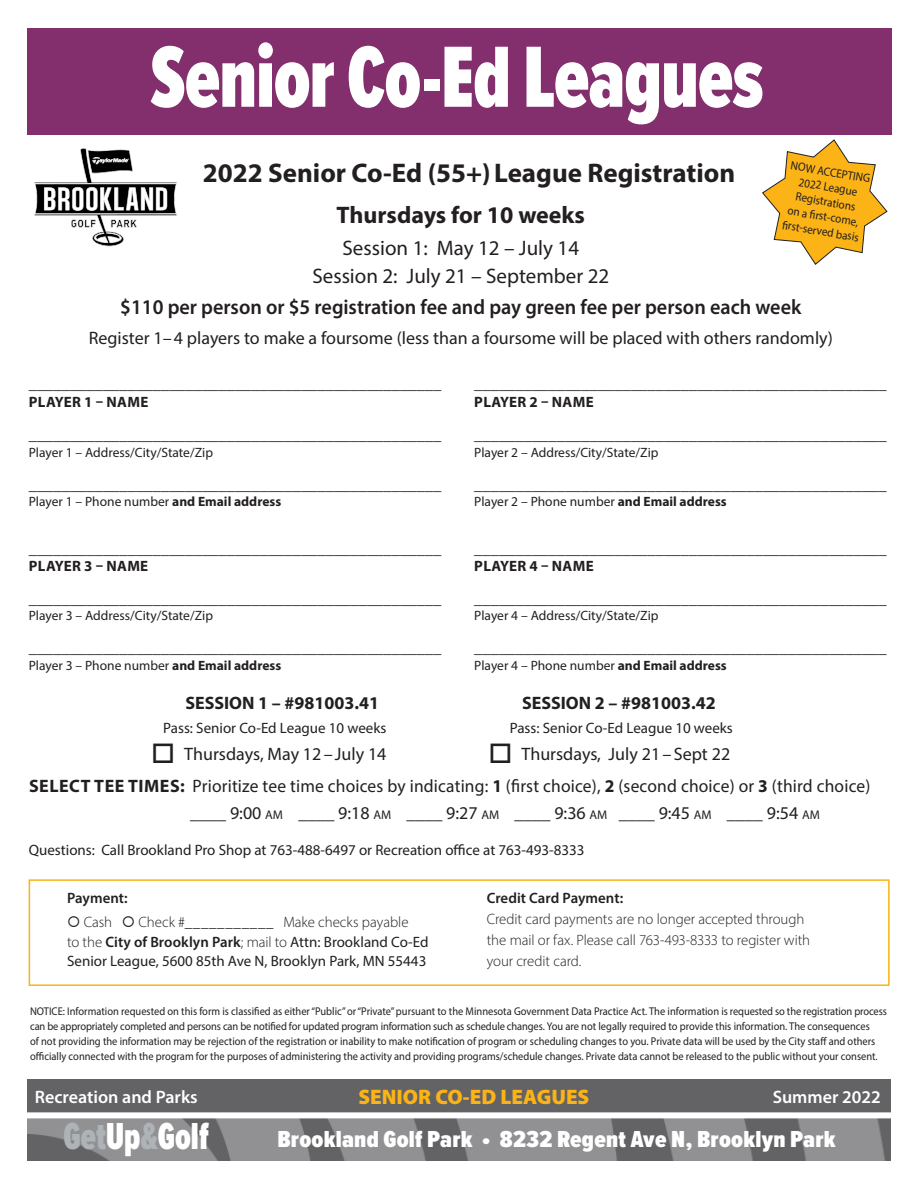
<style>
.page{position:relative;width:918px;height:1188px;background:#fff}
.page>*{position:absolute;margin:0;border:0;box-sizing:border-box;transform-origin:0 0}
.t1{font:900 90px "Proxima Nova Ex Cn";letter-spacing:-.01em;color:#fff;scale:.9 1}
.t2{font:900 39px "Proxima Nova Ex Cn";color:#fff;scale:.9 1}
.t3{font:700 27px "Myriad Pro";color:#231f20}
.t4{font:900 24px "Proxima Nova Ex Cn";letter-spacing:.01em;color:#fff;scale:1.1 1}
.t5{font:700 24px "Myriad Pro";color:#231f20}
.t6{font:600 21px "Myriad Pro";color:#231f20;scale:.96 1}
.t7{font:21px "Myriad Pro";color:#231f20}
.t8{font:900 21px "Myriad Pro";color:#fbb316}
.t9{font:18px "Myriad Pro";color:#231f20}
.t10{font:700 18px "Myriad Pro";color:#231f20}
.t11{font:600 18px "Myriad Pro";color:#fff}
.t12{font:16.5px "Myriad Pro";color:#231f20}
.t13{font:700 16.5px "Myriad Pro";color:#231f20}
.t14{font:15px/19.5px "Myriad Pro";color:#231f20}
.t15{font:300 15px/21px "Myriad Pro";letter-spacing:-.005em;color:#231f20}
.t16{font:700 15px "Myriad Pro";letter-spacing:.02em;color:#231f20}
.t17{font:600 15px "Myriad Pro";color:#231f20}
.t18{font:13.5px "Myriad Pro";color:#231f20}
.t19{font:12px/15px "Myriad Pro";color:#231f20;text-align:center;scale:.93 1}
.t20{font:11.25px/15px "Myriad Pro";color:#231f20;scale:.93 1}
.s1{font-weight:700}
.s2{font-size:12.6px}
.s3{font-weight:300}
.s4{font-weight:600}
.s5{color:#aeb3b8}
</style>
<div class="page">
<div style="left:26px;top:28px;width:866px;height:107px;background:#832e6d"></div>
<div style="left:27px;top:1080px;width:864px;height:81px;background:#636366"></div>
<div style="left:7px;top:1112px;width:889px;height:6px;background:#fff"></div>
<img style="left:27px;top:1118px;width:864px;height:43px">
<img style="left:26px;top:126px;width:151px;height:121px">
<svg style="left:762px;top:139px;width:126px;height:126px"></svg>
<div style="left:29px;top:879px;width:861px;height:107px;background:#fff;border:2px solid #fbb316"></div>
<p class="t1" style="left:150px;top:11px;width:683px">Senior Co-Ed Leagues</p>
<p class="t3" style="left:203px;top:156px;width:534px">2022 Senior Co-Ed (55+)League Registration</p>
<p class="t5" style="left:337px;top:199px;width:250px">Thursdays for 10 weeks</p>
<p class="t7" style="left:343px;top:235px;width:238px">Session 1: May 12 – July 14</p>
<p class="t7" style="left:312px;top:263px;width:298px">Session 2: July 21 – September 22</p>
<p class="t6" style="left:120px;top:293px;width:711px">$110 per person or $5 registration fee and pay green fee per person each week</p>
<p class="t9" style="left:89px;top:326px;width:746px">Register 1–4 players to make a foursome (less than a foursome will be placed with others randomly)</p>
<p class="t19" style="left:792px;top:157px;width:88px;rotate:10deg">NOW ACCEPTING</p>
<p class="t19" style="left:800px;top:174px;width:65px;rotate:10deg">2022 League</p>
<p class="t19" style="left:792px;top:188px;width:79px;rotate:10deg">Registrations on a fi rst-come,</p>
<p class="t19" style="left:784px;top:217px;width:85px;rotate:10deg">fi rst-served basis</p>
<p class="t13" style="left:29px;top:373px;width:414px">__________________________________________________</p>
<p class="t13" style="left:474px;top:373px;width:414px">__________________________________________________</p>
<p class="t16" style="left:29px;top:393px;width:121px">PLAYER 1 – NAME</p>
<p class="t16" style="left:474px;top:393px;width:121px">PLAYER 2 – NAME</p>
<p class="t12" style="left:29px;top:425px;width:414px">__________________________________________________</p>
<p class="t12" style="left:474px;top:425px;width:414px">__________________________________________________</p>
<p class="t18" style="left:29px;top:444px;width:186px">Player 1 – Address/City/State/Zip</p>
<p class="t18" style="left:474px;top:444px;width:186px">Player 2 – Address/City/State/Zip</p>
<p class="t12" style="left:29px;top:474px;width:414px">__________________________________________________</p>
<p class="t12" style="left:474px;top:474px;width:414px">__________________________________________________</p>
<p class="t18" style="left:29px;top:494px;width:254px">Player 1 – Phone number <span class="s1">and Email address</span></p>
<p class="t18" style="left:474px;top:494px;width:254px">Player 2 – Phone number <span class="s1">and Email address</span></p>
<p class="t13" style="left:29px;top:538px;width:414px">__________________________________________________</p>
<p class="t13" style="left:474px;top:538px;width:414px">__________________________________________________</p>
<p class="t16" style="left:29px;top:556px;width:121px">PLAYER 3 – NAME</p>
<p class="t16" style="left:474px;top:556px;width:121px">PLAYER 4 – NAME</p>
<p class="t12" style="left:29px;top:588px;width:414px">__________________________________________________</p>
<p class="t12" style="left:474px;top:588px;width:414px">__________________________________________________</p>
<p class="t18" style="left:29px;top:608px;width:186px">Player 3 – Address/City/State/Zip</p>
<p class="t18" style="left:474px;top:608px;width:186px">Player 4 – Address/City/State/Zip</p>
<p class="t12" style="left:29px;top:638px;width:414px">__________________________________________________</p>
<p class="t12" style="left:474px;top:638px;width:414px">__________________________________________________</p>
<p class="t18" style="left:29px;top:657px;width:254px">Player 3 – Phone number <span class="s1">and Email address</span></p>
<p class="t18" style="left:474px;top:657px;width:254px">Player 4 – Phone number <span class="s1">and Email address</span></p>
<p class="t10" style="left:185px;top:691px;width:195px">SESSION 1 – #981003.41</p>
<p class="t10" style="left:522px;top:691px;width:195px">SESSION 2 – #981003.42</p>
<p class="t14" style="left:163px;top:718px;width:225px">Pass: Senior Co-Ed League 10 weeks</p>
<p class="t14" style="left:510px;top:718px;width:225px">Pass: Senior Co-Ed League 10 weeks</p>
<p class="t9" style="left:151px;top:743px;width:237px">□ Thursdays, May 12–July 14</p>
<p class="t9" style="left:488px;top:743px;width:243px">□ Thursdays, July 21–Sept 22</p>
<p class="t9" style="left:29px;top:775px;width:843px"><span class="s1">SELECT TEE TIMES:</span> Prioritize tee time choices by indicating: <span class="s1">1</span> (first choice), <span class="s1">2</span> (second choice) or <span class="s1">3</span> (third choice)</p>
<p class="t9" style="left:190px;top:802px;width:631px">____ 9:00 <span class="s2">AM</span> ____ 9:18 <span class="s2">AM</span> ____ 9:27 <span class="s2">AM</span> ____ 9:36 <span class="s2">AM</span> ____ 9:45 <span class="s2">AM</span> ____ 9:54 <span class="s2">AM</span></p>
<p class="t14" style="left:29px;top:840px;width:557px">Questions: Call Brookland Pro Shop at 763-488-6497 or Recreation office at 763-493-8333</p>
<p class="t17" style="left:67px;top:889px;width:62px">Payment:</p>
<p class="t14" style="left:67px;top:912px;width:363px">○ <span class="s3">Cash</span> ○ <span class="s3">Check #___________ Make checks payable<br>to the</span> <span class="s4">City of Brooklyn Park</span><span class="s3">; mail to</span> Attn: Brookland Co-Ed<br>Senior League, 5600 85th Ave N, Brooklyn Park, MN 55443</p>
<p class="t17" style="left:487px;top:889px;width:138px">Credit Card Payment:</p>
<p class="t15" style="left:487px;top:909px;width:325px">Credit card payments are no longer accepted through the mail or fax. Please call 763-493-8333 to register with</p>
<p class="t15" style="left:487px;top:951px;width:96px">your credit card.</p>
<p class="t20" style="left:30px;top:1004px;width:923px">NOTICE: Information requested on this form is classified as either “Public” or “Private” pursuant to the Minnesota Government Data Practice Act. The information is requested so the registration process can be appropriately completed and persons can be notified for updated program information such as schedule changes. You are not legally required to provide this information. The consequences<br>of not providing the information may be rejection of the registration or inability to make notification of program or scheduling changes to you. Private data will be used by the City staff and others officially connected with the program for the purposes of administering the activity and providing programs/schedule changes. Private data cannot be released to the public without your consent.</p>
<p class="t11" style="left:35px;top:1085px;width:164px">Recreation and Parks</p>
<p class="t8" style="left:358px;top:1083px;width:232px">SENIOR CO-ED LEAGUES</p>
<p class="t11" style="left:773px;top:1085px;width:110px">Summer 2022</p>
<p class="t2" style="left:63px;top:1108px;width:163px"><span class="s5">Get</span>Up<span class="s5">&amp;</span>Golf</p>
<p class="t4" style="left:277px;top:1121px;width:509px">Brookland Golf Park • 8232 Regent Ave N, Brooklyn Park</p>
</div>
